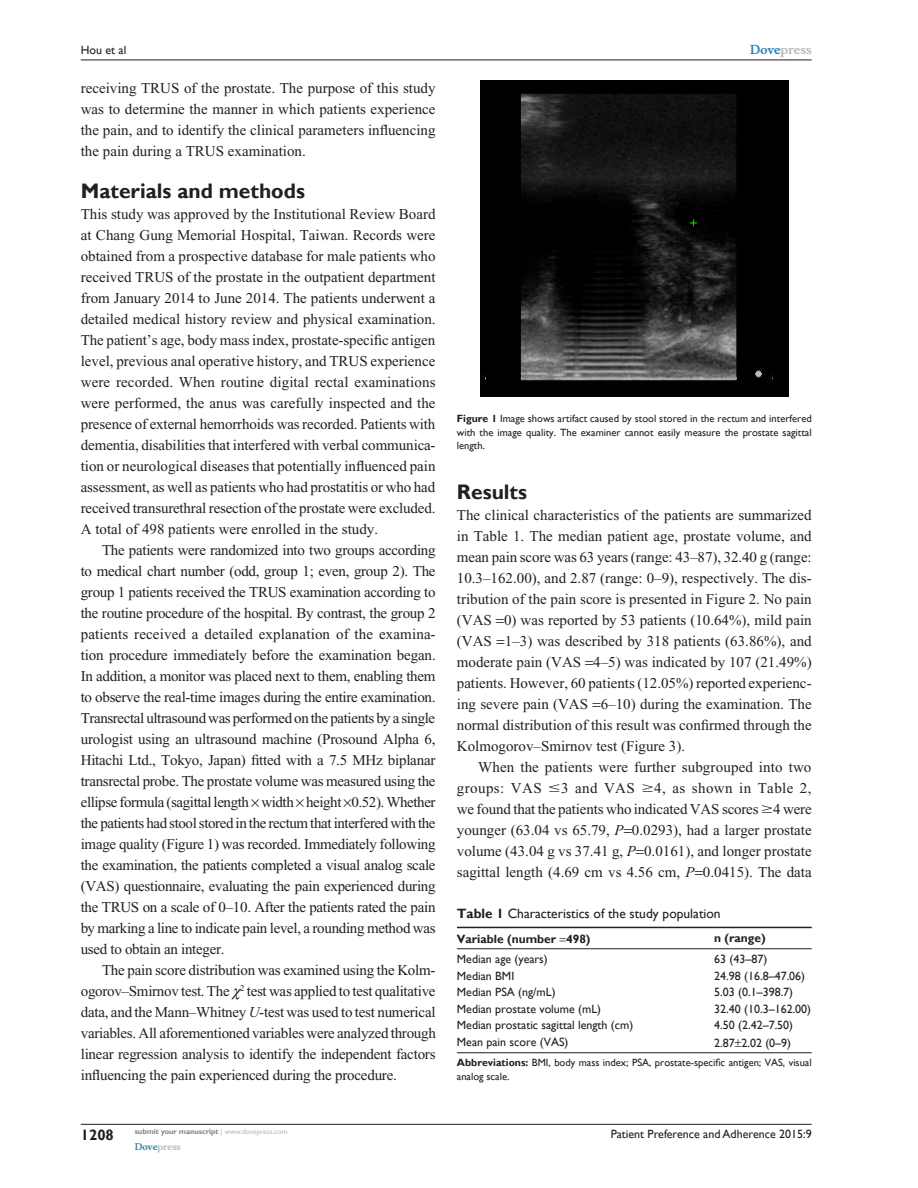
<style>
.page{position:relative;width:918px;height:1188px;background:#fff}
.page>*{position:absolute;margin:0;border:0;box-sizing:border-box;transform-origin:0 0}
.t1{font:700 21px "Gill Sans";color:#231f20}
.Tx{font:15px/21px "Times New Roman";letter-spacing:-.015em;color:#231f20;text-align:justify}
.TxF{font:15px/21px "Times New Roman";color:#231f20;text-align:justify}
.RunFolio-V{font:700 15px "Gill Sans";color:#231f20}
.TN_TT{font:13.5px "Gill Sans";color:#231f20}
.TB{font:12px "Gill Sans";color:#231f20}
.RunF-V{font:12px "Gill Sans";color:#231f20}
.TCH{font:700 12px "Gill Sans";color:#231f20}
.RunH-Brand-V{font:700 12px "Musee";color:#b8b9bc}
.RunH-V{font:12px "Gill Sans";color:#231f20}
.FigC{font:10.5px/13.5px "Gill Sans";color:#231f20;text-align:justify}
.TSNRI{font:10.5px/13.5px "Gill Sans";color:#231f20}
.RunF-Brand-V{font:700 9px "Musee";color:#b8b9bc}
.RunF-SubmityourMS-V{font:700 7.5px "Gill Sans";color:#808285}
.s1{font-style:italic}
.s2{color:#3485ae}
.s3{font-weight:700}
.s4{font-family:"Mathematical Pi One"}
.s5{font-weight:400;color:#b8b9bc}
</style>
<div class="page">
<hr style="left:81px;top:1124px;width:731px;height:1px;background:#231f20">
<hr style="left:81px;top:60px;width:731px;height:1px;background:#231f20">
<hr style="left:457px;top:927px;width:257px;height:1px;background:#231f20">
<hr style="left:714px;top:927px;width:98px;height:1px;background:#231f20">
<hr style="left:457px;top:948px;width:257px;height:1px;background:#231f20">
<hr style="left:714px;top:948px;width:98px;height:1px;background:#231f20">
<hr style="left:457px;top:1052px;width:257px;height:1px;background:#231f20">
<hr style="left:714px;top:1052px;width:98px;height:1px;background:#231f20">
<img style="left:480px;top:81px;width:308px;height:316px">
<p class="RunH-V" style="left:81px;top:43px;width:47px">Hou et al</p>
<p class="TxF" style="left:81px;top:77px;width:356px">receiving TRUS of the prostate. The purpose of this study was to determine the manner in which patients experience the pain, and to identify the clinical parameters influencing the pain during a TRUS examination.</p>
<h1 class="t1" style="left:81px;top:178px;width:226px">Materials and methods</h1>
<p class="TxF" style="left:81px;top:203px;width:356px">This study was approved by the Institutional Review Board at Chang Gung Memorial Hospital, Taiwan. Records were obtained from a prospective database for male patients who received TRUS of the prostate in the outpatient department from January 2014 to June 2014. The patients underwent a detailed medical history review and physical examination.<br>The patient’s age, body mass index, prostate-specific antigen level, previous anal operative history, and TRUS experience were recorded. When routine digital rectal examinations were performed, the anus was carefully inspected and the presence of external hemorrhoids was recorded. Patients with dementia, disabilities that interfered with verbal communica&shy;tion or neurological diseases that potentially influenced pain assessment, as well as patients who had prostatitis or who had received transurethral resection of the prostate were excluded.<br>A total of 498 patients were enrolled in the study.</p>
<p class="Tx" style="left:81px;top:539px;width:357px;text-indent:21px">The patients were randomized into two groups according to medical chart number (odd, group 1; even, group 2). The group 1 patients received the TRUS examination according to the routine procedure of the hospital. By contrast, the group 2 patients received a detailed explanation of the examina&shy;tion procedure immediately before the examination began.<br>In addition, a monitor was placed next to them, enabling them to observe the real-time images during the entire examination.<br>Transrectal ultrasound was performed on the patients by a single urologist using an ultrasound machine (Prosound Alpha 6, Hitachi Ltd., Tokyo, Japan) fitted with a 7.5 MHz biplanar transrectal probe. The prostate volume was measured using the ellipse formula (sagittal length width height 0.52). Whether the patients had stool stored in the rectum that interfered with the image quality (Figure 1) was recorded. Immediately following the examination, the patients completed a visual analog scale (VAS) questionnaire, evaluating the pain experienced during the TRUS on a scale of 0–10. After the patients rated the pain by marking a line to indicate pain level, a rounding method was used to obtain an integer.</p>
<p class="Tx" style="left:81px;top:959px;width:357px;text-indent:21px">The pain score distribution was examined using the Kolm&shy;ogorov–Smirnov test. The <sup>2</sup> test was applied to test qualitative data, and the Mann–Whitney <span class="s1">U</span>-test was used to test numerical variables. All aforementioned variables were analyzed through linear regression analysis to identify the independent factors influencing the pain experienced during the procedure.</p>
<p class="RunH-Brand-V" style="left:750px;top:43px;width:63px"><span class="s2">Dove</span>press</p>
<p class="FigC" style="left:457px;top:412px;width:356px"><span class="s3">Figure 1</span> Image shows artifact caused by stool stored in the rectum and interfered with the image quality. The examiner cannot easily measure the prostate sagittal length.</p>
<h1 class="t1" style="left:457px;top:480px;width:72px">Results</h1>
<p class="TxF" style="left:457px;top:505px;width:356px">The clinical characteristics of the patients are summarized in Table 1. The median patient age, prostate volume, and mean pain score was 63 years (range: 43–87), 32.40 g (range:<br>10.3–162.00), and 2.87 (range: 0–9), respectively. The dis&shy;tribution of the pain score is presented in Figure 2. No pain (VAS 0) was reported by 53 patients (10.64%), mild pain (VAS 1–3) was described by 318 patients (63.86%), and moderate pain (VAS 4–5) was indicated by 107 (21.49%) patients. However, 60 patients (12.05%) reported experienc&shy;ing severe pain (VAS 6–10) during the examination. The normal distribution of this result was confirmed through the Kolmogorov–Smirnov test (Figure 3).</p>
<p class="Tx" style="left:457px;top:757px;width:356px;text-indent:21px">When the patients were further subgrouped into two groups: VAS <span class="s4">#</span>3 and VAS <span class="s4">$</span>4, as shown in Table 2, we found that the patients who indicated VAS scores <span class="s4">$</span>4 were younger (63.04 vs 65.79, <span class="s1">P</span> 0.0293), had a larger prostate volume (43.04 g vs 37.41 g, <span class="s1">P</span> 0.0161), and longer prostate sagittal length (4.69 cm vs 4.56 cm, <span class="s1">P</span> 0.0415). The data</p>
<p class="TN_TT" style="left:457px;top:906px;width:265px"><span class="s3">Table 1</span> Characteristics of the study population</p>
<p class="TCH" style="left:457px;top:931px;width:135px">Variable (number 498)</p>
<p class="TCH" style="left:714px;top:930px;width:53px">n (range)</p>
<p class="TB" style="left:457px;top:952px;width:92px">Median age (years)</p>
<p class="TB" style="left:714px;top:952px;width:55px">63 (43–87)</p>
<p class="TB" style="left:457px;top:969px;width:57px">Median BMI</p>
<p class="TB" style="left:714px;top:969px;width:92px">24.98 (16.8–47.06)</p>
<p class="TB" style="left:457px;top:985px;width:100px">Median PSA (ng/mL)</p>
<p class="TB" style="left:714px;top:985px;width:80px">5.03 (0.1–398.7)</p>
<p class="TB" style="left:457px;top:1002px;width:146px">Median prostate volume (mL)</p>
<p class="TB" style="left:714px;top:1002px;width:98px">32.40 (10.3–162.00)</p>
<p class="TB" style="left:457px;top:1018px;width:178px">Median prostatic sagittal length (cm)</p>
<p class="TB" style="left:714px;top:1018px;width:80px">4.50 (2.42–7.50)</p>
<p class="TB" style="left:457px;top:1035px;width:113px">Mean pain score (VAS)</p>
<p class="TB" style="left:714px;top:1036px;width:78px">2.87 2.02 (0–9)</p>
<p class="TSNRI" style="left:457px;top:1056px;width:356px"><span class="s3">Abbreviations:</span> BMI, body mass index; PSA, prostate-specific antigen; VAS, visual analog scale.</p>
<p class="RunFolio-V" style="left:81px;top:1126px;width:35px">1208</p>
<p class="RunF-SubmityourMS-V" style="left:135px;top:1127px;width:154px">submit your manuscript <span class="s5">| www.dovepress.com</span></p>
<p class="RunF-Brand-V" style="left:135px;top:1141px;width:48px"><span class="s2">Dove</span>press</p>
<p class="RunF-V" style="left:611px;top:1127px;width:203px">Patient Preference and Adherence 2015:9</p>
</div>
